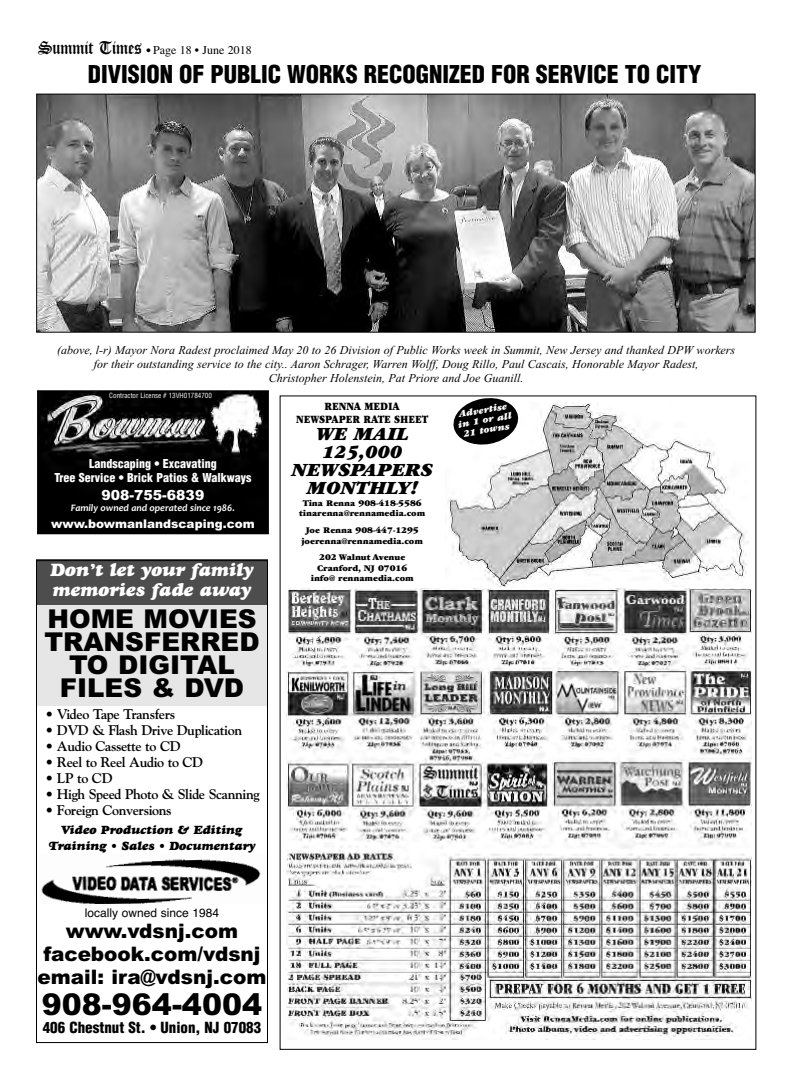
<style>
.page{position:relative;width:792px;height:1080px;background:#fff}
.page>*{position:absolute;margin:0;border:0;box-sizing:border-box;transform-origin:0 0}
.t1{font:900 30px "Arial";color:#000}
.t2{font:900 26px/23px "Arial";color:#000;text-align:center}
.t3{font:900 condensed 24px "Helvetica";color:#000}
.t4{font:900 20px/23px "Arial";color:#000;text-align:center}
.t5{font:italic 900 19.4px/18.1px "Garamond";color:#000;text-align:center}
.t6{font:italic 18px/20px "Goudy Heavyface";color:#fff}
.t7{font:900 condensed 15px "Helvetica";color:#000}
.t8{font:700 14px "Goudy";letter-spacing:-.03em;color:#000}
.t9{font:900 14px "Arial";color:#fff}
.t10{font:italic 12px/14px "Times New Roman";color:#000;text-align:center}
.t11{font:900 condensed 12px/14px "Helvetica";color:#fff;text-align:center}
.t12{font:italic 12px/16px "Goudy Heavyface";color:#000;text-align:center}
.t13{font:12px "Times";color:#000}
.t14{font:900 12px "Arial";color:#fff}
.t15{font:12px "Helvetica";color:#000}
.t16{font:900 11.6px/12.3px "Garamond";color:#000;text-align:center;scale:.83 1}
.t17{font:italic 700 10px "Candara";color:#fff}
.t18{font:italic 900 10px/10px "Garamond";color:#fff;text-align:center}
.t19{font:900 9px/10.3px "Garamond";color:#000;text-align:center}
.t20{font:condensed 7px "Helvetica";color:#fff}
.s1{font-family:"Manuscript Regular SWFTE";font-size:20px}
.s2{font-family:"Futura";font-weight:700;font-stretch:condensed;font-size:10px}
</style>
<div class="page">
<img style="left:286px;top:589px;width:466px;height:450px">
<img style="left:445px;top:403px;width:304px;height:184px">
<svg style="left:452px;top:396px;width:68px;height:51px"></svg>
<img style="left:39px;top:392px;width:228px;height:140px">
<div style="left:37px;top:390px;width:232px;height:144px;border:1px solid #000"></div>
<img style="left:38px;top:96px;width:716px;height:235px">
<div style="left:36px;top:94px;width:720px;height:239px;border:1px solid #000"></div>
<img style="left:41px;top:859px;width:220px;height:45px">
<div style="left:36px;top:601px;width:232px;height:105px;background:#e6e6e6"></div>
<div style="left:36px;top:559px;width:232px;height:46px;background:#4d4d4d"></div>
<div style="left:36px;top:560px;width:232px;height:483px;border:1px solid #000"></div>
<p class="t13" style="left:38px;top:42px;width:215px"><span class="s1">Summit Times</span> <span class="s2">•</span> Page 18 • June 2018</p>
<h3 class="t3" style="left:88px;top:61px;width:615px">DIVISION OF PUBLIC WORKS RECOGNIZED FOR SERVICE TO CITY</h3>
<p class="t10" style="left:57px;top:343px;width:680px">(above, l-r) Mayor Nora Radest proclaimed May 20 to 26 Division of Public Works week in Summit, New Jersey and thanked DPW workers for their outstanding service to the city.. Aaron Schrager, Warren Wolff, Doug Rillo, Paul Cascais, Honorable Mayor Radest,<br>Christopher Holenstein, Pat Priore and Joe Guanill.</p>
<p class="t20" style="left:109px;top:392px;width:104px">Contractor License # 13VH01784700</p>
<p class="t11" style="left:54px;top:456px;width:199px">Landscaping • Excavating<br>Tree Service • Brick Patios &amp; Walkways</p>
<p class="t9" style="left:102px;top:487px;width:104px">908-755-6839</p>
<p class="t17" style="left:71px;top:502px;width:166px">Family owned and operated since 1986.</p>
<p class="t14" style="left:51px;top:517px;width:205px">www.bowmanlandscaping.com</p>
<h3 class="t6" style="left:51px;top:562px;width:204px">Don’t let your family memories fade away</h3>
<h2 class="t2" style="left:44px;top:608px;width:217px">HOME MOVIES<br>TRANSFERRED<br>TO DIGITAL<br>FILES &amp; DVD</h2>
<p class="t8" style="left:45px;top:706px;width:132px">• Video Tape Transfers</p>
<p class="t8" style="left:45px;top:722px;width:199px">• DVD &amp; Flash Drive Duplication</p>
<p class="t8" style="left:45px;top:738px;width:137px">• Audio Cassette to CD</p>
<p class="t8" style="left:45px;top:754px;width:160px">• Reel to Reel Audio to CD</p>
<p class="t8" style="left:45px;top:770px;width:69px">• LP to CD</p>
<p class="t8" style="left:45px;top:786px;width:216px">• High Speed Photo &amp; Slide Scanning</p>
<p class="t8" style="left:45px;top:802px;width:128px">• Foreign Conversions</p>
<p class="t12" style="left:48px;top:823px;width:209px">Video Production &amp; Editing<br>Training • Sales • Documentary</p>
<p class="t15" style="left:85px;top:906px;width:136px">locally owned since 1984</p>
<h3 class="t4" style="left:38px;top:919px;width:230px">www.vdsnj.com facebook.com/vdsnj email: ira@vdsnj.com</h3>
<h1 class="t1" style="left:42px;top:987px;width:222px">908-964-4004</h1>
<p class="t7" style="left:43px;top:1019px;width:220px">406 Chestnut St. • Union, NJ 07083</p>
<p class="t16" style="left:296px;top:402px;width:160px">RENNA MEDIA<br>NEWSPAPER RATE SHEET</p>
<h3 class="t5" style="left:292px;top:427px;width:143px">WE MAIL<br>125,000<br>NEWSPAPERS<br>MONTHLY!</h3>
<p class="t19" style="left:299px;top:499px;width:127px">Tina Renna 908-418-5586 tinarenna@rennamedia.com</p>
<p class="t19" style="left:302px;top:526px;width:123px">Joe Renna 908-447-1295 joerenna@rennamedia.com</p>
<p class="t19" style="left:311px;top:553px;width:105px">202 Walnut Avenue<br>Cranford, NJ 07016 info@ rennamedia.com</p>
<p class="t18" style="left:456px;top:411px;width:56px;rotate:-10deg">Advertise in 1 or all<br>21 towns</p>
</div>
